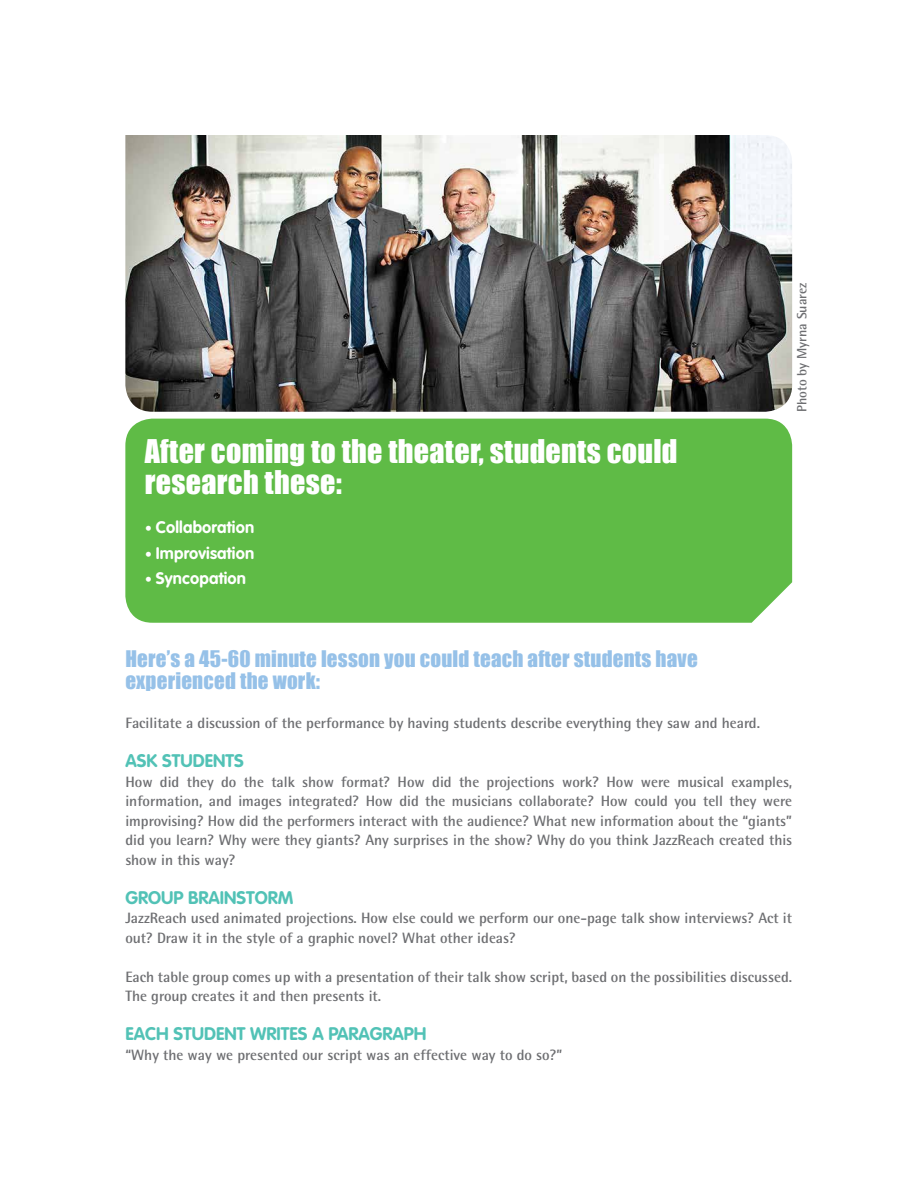
<style>
.page{position:relative;width:918px;height:1188px;background:#fff}
.page>*{position:absolute;margin:0;border:0;box-sizing:border-box;transform-origin:0 0}
.t1{font:30px/31.5px "Impact";letter-spacing:.01em;color:#fff}
.t2{font:21px/22.5px "Impact";letter-spacing:.01em;color:#96c1e8}
.t3{font:700 18px "VAG Rounded";color:#52c2b6}
.t4{font:700 16.5px "VAG Rounded";letter-spacing:.01em;color:#fff}
.t5{font:700 15px/19.5px "Agfa Rotis Semisans";color:#6d6e71}
.t6{font:700 13.5px "Agfa Rotis Semisans";color:#6d6e71}
.s1{font-family:"Preface";font-size:15px}
</style>
<div class="page">
<div style="left:125px;top:419px;width:667px;height:204px;background:#5fbb46"></div>
<img style="left:125px;top:135px;width:667px;height:277px">
<h1 class="t1" style="left:145px;top:435px;width:534px">After coming to the theater, students could research these:</h1>
<p class="t4" style="left:145px;top:518px;width:111px"><span class="s1">•</span> Collaboration</p>
<p class="t4" style="left:145px;top:543px;width:111px"><span class="s1">•</span> Improvisation</p>
<p class="t4" style="left:145px;top:569px;width:103px"><span class="s1">•</span> Syncopation</p>
<p class="t6" style="left:794px;top:412px;width:130px;rotate:-90deg">Photo by Myrna Suarez</p>
<h2 class="t2" style="left:125px;top:647px;width:574px">Here’s a 45-60 minute lesson you could teach after students have experienced the work:</h2>
<p class="t5" style="left:125px;top:713px;width:636px">Facilitate a discussion of the performance by having students describe everything they saw and heard.</p>
<p class="t3" style="left:125px;top:750px;width:120px">ASK STUDENTS</p>
<p class="t5" style="left:125px;top:772px;width:668px;text-align:justify">How did they do the talk show format? How did the projections work? How were musical examples, information, and images integrated? How did the musicians collaborate? How could you tell they were improvising? How did the performers interact with the audience? What new information about the “giants” did you learn? Why were they giants? Any surprises in the show? Why do you think JazzReach created this show in this way?</p>
<p class="t3" style="left:125px;top:887px;width:170px">GROUP BRAINSTORM</p>
<p class="t5" style="left:125px;top:908px;width:668px">JazzReach used animated projections. How else could we perform our one-page talk show interviews? Act it out? Draw it in the style of a graphic novel? What other ideas?</p>
<p class="t5" style="left:125px;top:967px;width:668px">Each table group comes up with a presentation of their talk show script, based on the possibilities discussed.<br>The group creates it and then presents it.</p>
<p class="t3" style="left:125px;top:1023px;width:303px">EACH STUDENT WRITES A PARAGRAPH</p>
<p class="t5" style="left:125px;top:1045px;width:438px">“Why the way we presented our script was an effective way to do so?”</p>
</div>
